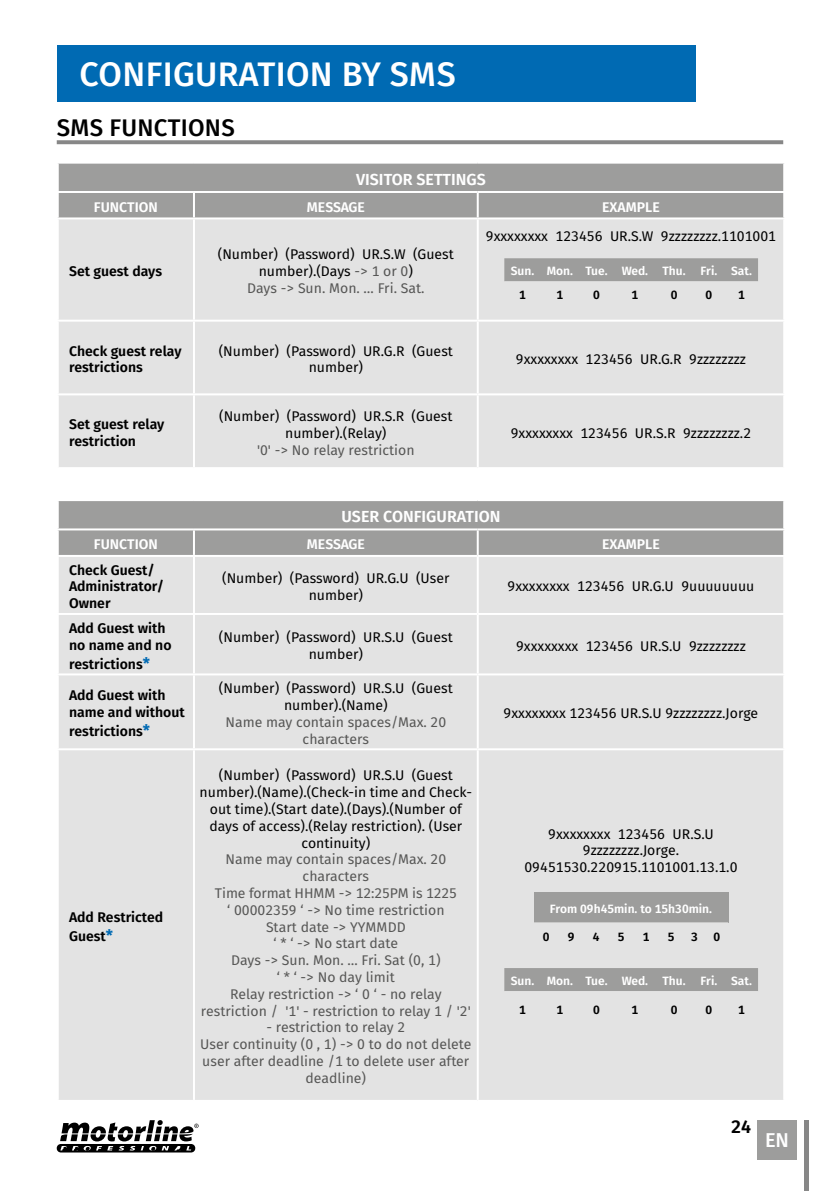
<style>
.page{position:relative;width:840px;height:1191px;background:#fff}
.page>*{position:absolute;margin:0;border:0;box-sizing:border-box;transform-origin:0 0}
.t1{font:500 34px "Fira Sans";letter-spacing:.01em;color:#fff}
.t2{font:500 24px "Fira Sans";letter-spacing:.01em;color:#000}
.t3{font:500 20px "Fira Sans";color:#fff}
.t4{font:600 18px "Fira Sans";color:#000}
.t5{font:600 16px "Fira Sans";color:#fff}
.t6{font:14px/16.8px "Fira Sans";color:#000;text-align:center}
.t7{font:14px/16.8px "Fira Sans";color:#575756;text-align:center}
.t8{font:600 14px/16.8px "Fira Sans";color:#000}
.t9{font:600 14px "Fira Sans";color:#fff}
.t10{font:600 12px "Fira Sans";color:#fff}
.t11{font:600 12px "Fira Sans";color:#000}
.s1{color:#575756}
.s2{font-weight:700;font-size:16px;color:#006ab3}
</style>
<div class="page">
<div style="left:756px;top:1120px;width:40px;height:39px;background:#9d9d9c"></div>
<div style="left:803px;top:1120px;width:5px;height:71px;background:#878787"></div>
<svg style="left:57px;top:1120px;width:141px;height:32px"></svg>
<div style="left:57px;top:45px;width:637px;height:57px;background:#006ab3"></div>
<svg style="left:57px;top:140px;width:725px;height:4px;background:#8e8e8e"></svg>
<div style="left:59px;top:501px;width:723px;height:54px;background:#9d9d9c"></div>
<div style="left:59px;top:557px;width:723px;height:543px;background:#e3e3e3"></div>
<hr style="left:193px;top:530px;width:2px;height:25px;background:#fff">
<hr style="left:476px;top:530px;width:2px;height:25px;background:#fff">
<hr style="left:193px;top:557px;width:2px;height:56px;background:#fff">
<hr style="left:476px;top:557px;width:2px;height:56px;background:#fff">
<hr style="left:57px;top:613px;width:137px;height:2px;background:#fff">
<hr style="left:194px;top:613px;width:283px;height:2px;background:#fff">
<hr style="left:193px;top:615px;width:2px;height:58px;background:#fff">
<hr style="left:477px;top:613px;width:307px;height:2px;background:#fff">
<hr style="left:476px;top:615px;width:2px;height:58px;background:#fff">
<hr style="left:57px;top:673px;width:137px;height:2px;background:#fff">
<hr style="left:194px;top:673px;width:283px;height:2px;background:#fff">
<hr style="left:193px;top:675px;width:2px;height:73px;background:#fff">
<hr style="left:477px;top:673px;width:307px;height:2px;background:#fff">
<hr style="left:476px;top:675px;width:2px;height:73px;background:#fff">
<hr style="left:57px;top:748px;width:137px;height:2px;background:#fff">
<hr style="left:194px;top:748px;width:283px;height:2px;background:#fff">
<hr style="left:193px;top:750px;width:2px;height:350px;background:#fff">
<hr style="left:477px;top:748px;width:307px;height:2px;background:#fff">
<hr style="left:476px;top:750px;width:2px;height:350px;background:#fff">
<hr style="left:57px;top:528px;width:137px;height:2px;background:#fff">
<hr style="left:194px;top:528px;width:283px;height:2px;background:#fff">
<hr style="left:477px;top:528px;width:307px;height:2px;background:#fff">
<div style="left:533px;top:891px;width:194px;height:31px;background:#9d9d9c"></div>
<div style="left:533px;top:922px;width:194px;height:26px;background:#e3e3e3"></div>
<svg style="left:504px;top:968px;width:253px;height:56px;background:#c6c6c5"></svg>
<div style="left:59px;top:164px;width:723px;height:53px;background:#9d9d9c"></div>
<div style="left:59px;top:219px;width:723px;height:248px;background:#e3e3e3"></div>
<hr style="left:193px;top:193px;width:2px;height:24px;background:#fff">
<hr style="left:476px;top:193px;width:2px;height:24px;background:#fff">
<hr style="left:193px;top:219px;width:2px;height:101px;background:#fff">
<hr style="left:476px;top:219px;width:2px;height:101px;background:#fff">
<hr style="left:57px;top:320px;width:137px;height:2px;background:#fff">
<hr style="left:194px;top:320px;width:283px;height:2px;background:#fff">
<hr style="left:193px;top:322px;width:2px;height:71px;background:#fff">
<hr style="left:477px;top:320px;width:307px;height:2px;background:#fff">
<hr style="left:476px;top:322px;width:2px;height:71px;background:#fff">
<hr style="left:57px;top:393px;width:137px;height:2px;background:#fff">
<hr style="left:194px;top:393px;width:283px;height:2px;background:#fff">
<hr style="left:193px;top:395px;width:2px;height:72px;background:#fff">
<hr style="left:477px;top:393px;width:307px;height:2px;background:#fff">
<hr style="left:476px;top:395px;width:2px;height:72px;background:#fff">
<hr style="left:57px;top:191px;width:137px;height:2px;background:#fff">
<hr style="left:194px;top:191px;width:283px;height:2px;background:#fff">
<hr style="left:477px;top:191px;width:307px;height:2px;background:#fff">
<svg style="left:504px;top:258px;width:253px;height:48px;background:#c1c1c1"></svg>
<h1 class="t1" style="left:80px;top:46px;width:377px">CONFIGURATION BY SMS</h1>
<h2 class="t2" style="left:57px;top:108px;width:179px">SMS FUNCTIONS</h2>
<p class="t5" style="left:356px;top:166px;width:131px">VISITOR SETTINGS</p>
<p class="t9" style="left:94px;top:195px;width:65px">FUNCTION</p>
<p class="t9" style="left:306px;top:195px;width:60px">MESSAGE</p>
<p class="t9" style="left:602px;top:195px;width:59px">EXAMPLE</p>
<p class="t8" style="left:69px;top:262px;width:95px">Set guest days</p>
<p class="t6" style="left:218px;top:246px;width:237px">(Number) (Password) UR.S.W (Guest number).(Days <span class="s1">-&gt; 1 or 0</span>)<br><span class="s1">Days -&gt; Sun. Mon. … Fri. Sat.</span></p>
<p class="t6" style="left:485px;top:227px;width:291px">9xxxxxxxx 123456 UR.S.W 9zzzzzzzz.1101001</p>
<p class="t10" style="left:510px;top:261px;width:242px">Sun. Mon. Tue. Wed. Thu. Fri. Sat.</p>
<p class="t11" style="left:519px;top:285px;width:8px">1</p>
<p class="t11" style="left:556px;top:285px;width:8px">1</p>
<p class="t11" style="left:593px;top:285px;width:8px">0</p>
<p class="t11" style="left:631px;top:285px;width:8px">1</p>
<p class="t11" style="left:670px;top:285px;width:8px">0</p>
<p class="t11" style="left:705px;top:285px;width:8px">0</p>
<p class="t11" style="left:737px;top:285px;width:8px">1</p>
<p class="t8" style="left:69px;top:341px;width:114px">Check guest relay restrictions</p>
<p class="t6" style="left:219px;top:342px;width:235px">(Number) (Password) UR.G.R (Guest number)</p>
<p class="t6" style="left:515px;top:350px;width:231px">9xxxxxxxx 123456 UR.G.R 9zzzzzzzz</p>
<p class="t8" style="left:69px;top:415px;width:97px">Set guest relay restriction</p>
<p class="t6" style="left:219px;top:407px;width:235px">(Number) (Password) UR.S.R (Guest number).(Relay)</p>
<p class="t7" style="left:257px;top:441px;width:159px">'0' -&gt; No relay restriction</p>
<p class="t6" style="left:510px;top:424px;width:242px">9xxxxxxxx 123456 UR.S.R 9zzzzzzzz.2</p>
<p class="t5" style="left:341px;top:503px;width:160px">USER CONFIGURATION</p>
<p class="t9" style="left:94px;top:533px;width:65px">FUNCTION</p>
<p class="t9" style="left:306px;top:533px;width:60px">MESSAGE</p>
<p class="t9" style="left:602px;top:533px;width:59px">EXAMPLE</p>
<p class="t8" style="left:69px;top:560px;width:96px">Check Guest/<br>Administrator/<br>Owner</p>
<p class="t6" style="left:222px;top:569px;width:229px">(Number) (Password) UR.G.U (User number)</p>
<p class="t6" style="left:507px;top:578px;width:248px">9xxxxxxxx 123456 UR.G.U 9uuuuuuuu</p>
<p class="t8" style="left:69px;top:618px;width:104px">Add Guest with no name and no</p>
<p class="t8" style="left:69px;top:654px;width:82px">restrictions<span class="s2">*</span></p>
<p class="t6" style="left:219px;top:628px;width:235px">(Number) (Password) UR.S.U (Guest number)</p>
<p class="t6" style="left:516px;top:637px;width:231px">9xxxxxxxx 123456 UR.S.U 9zzzzzzzz</p>
<p class="t8" style="left:69px;top:686px;width:117px">Add Guest with name and without</p>
<p class="t8" style="left:69px;top:722px;width:82px">restrictions<span class="s2">*</span></p>
<p class="t8" style="left:69px;top:906px;width:96px;line-height:19.2px">Add Restricted<br>Guest<span class="s2">*</span></p>
<p class="t6" style="left:219px;top:679px;width:235px">(Number) (Password) UR.S.U (Guest number).(Name)</p>
<p class="t7" style="left:225px;top:713px;width:222px">Name may contain spaces/Max. 20 characters</p>
<p class="t6" style="left:199px;top:766px;width:274px">(Number) (Password) UR.S.U (Guest number).(Name).(Check-in time and Check&shy;out time).(Start date).(Days).(Number of days of access).(Relay restriction). (User continuity)</p>
<p class="t7" style="left:201px;top:850px;width:271px">Name may contain spaces/Max. 20 characters<br>Time format HHMM -&gt; 12:25PM is 1225<br>‘ 00002359 ‘ -&gt; No time restriction<br>Start date -&gt; YYMMDD<br>‘ * ‘ -&gt; No start date<br>Days -&gt; Sun. Mon. … Fri. Sat (0, 1)<br>‘ * ‘ -&gt; No day limit<br>Relay restriction -&gt; ‘ 0 ‘ - no relay restriction / '1' - restriction to relay 1 / '2'</p>
<p class="t7" style="left:200px;top:1018px;width:273px">- restriction to relay 2<br>User continuity (0 , 1) -&gt; 0 to do not delete user after deadline /1 to delete user after deadline)</p>
<p class="t6" style="left:503px;top:704px;width:256px">9xxxxxxxx 123456 UR.S.U 9zzzzzzzz.Jorge</p>
<p class="t6" style="left:524px;top:825px;width:214px">9xxxxxxxx 123456 UR.S.U<br>9zzzzzzzz.Jorge.<br>09451530.220915.1101001.13.1.0</p>
<p class="t10" style="left:549px;top:898px;width:164px">From 09h45min. to 15h30min.</p>
<p class="t11" style="left:542px;top:927px;width:8px">0</p>
<p class="t11" style="left:567px;top:927px;width:8px">9</p>
<p class="t11" style="left:592px;top:927px;width:8px">4</p>
<p class="t11" style="left:617px;top:927px;width:8px">5</p>
<p class="t11" style="left:642px;top:927px;width:8px">1</p>
<p class="t11" style="left:667px;top:927px;width:8px">5</p>
<p class="t11" style="left:691px;top:927px;width:8px">3</p>
<p class="t11" style="left:713px;top:927px;width:8px">0</p>
<p class="t10" style="left:510px;top:971px;width:242px">Sun. Mon. Tue. Wed. Thu. Fri. Sat.</p>
<p class="t11" style="left:519px;top:999px;width:8px">1</p>
<p class="t11" style="left:556px;top:999px;width:8px">1</p>
<p class="t11" style="left:593px;top:999px;width:8px">0</p>
<p class="t11" style="left:631px;top:999px;width:8px">1</p>
<p class="t11" style="left:670px;top:999px;width:8px">0</p>
<p class="t11" style="left:705px;top:999px;width:8px">0</p>
<p class="t11" style="left:737px;top:999px;width:8px">1</p>
<p class="t4" style="left:730px;top:1111px;width:22px">24</p>
<h3 class="t3" style="left:764px;top:1123px;width:26px">EN</h3>
</div>
